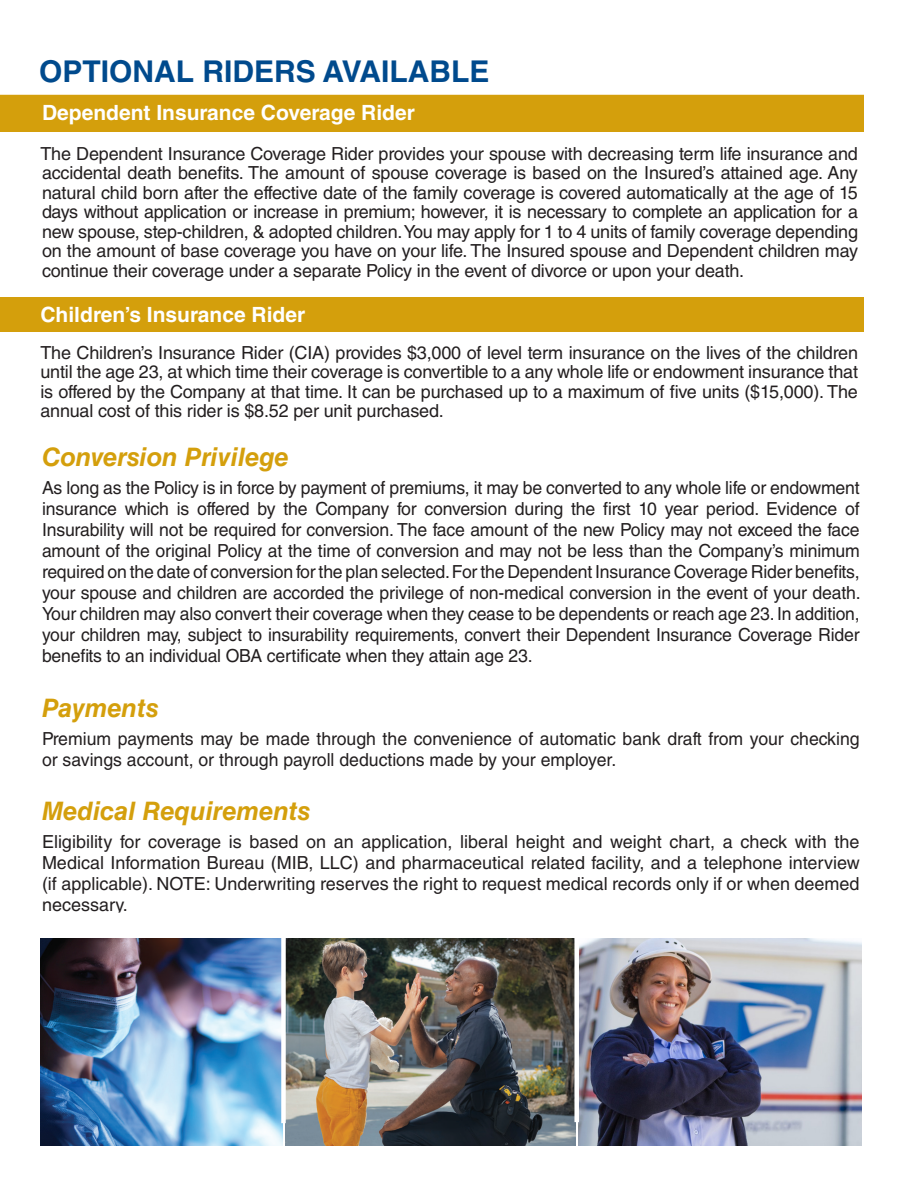
<style>
.page{position:relative;width:918px;height:1188px;background:#fff}
.page>*{position:absolute;margin:0;border:0;box-sizing:border-box;transform-origin:0 0}
.t1{font:700 30px "Helvetica LT Std";color:#004a8d}
.t2{font:italic 700 25.5px "Helvetica LT Std";color:#d49f0c}
.t3{font:700 21px "Helvetica LT Std";color:#fff}
.t4{font:18px/21px "Helvetica LT Std";letter-spacing:-.01em;color:#231f20;text-align:justify}
</style>
<div class="page">
<div style="left:0;top:96px;width:864px;height:36px;background:#d49f0c"></div>
<hr style="left:0;top:95px;width:864px;height:1px;background:#d49f0c">
<div style="left:0;top:298px;width:864px;height:34px;background:#d49f0c"></div>
<img style="left:579px;top:938px;width:283px;height:207px">
<img style="left:285px;top:938px;width:290px;height:207px">
<img style="left:40px;top:938px;width:242px;height:207px">
<div style="left:281px;top:911px;width:5px;height:212px;background:#fff"></div>
<div style="left:574px;top:911px;width:5px;height:211px;background:#fff"></div>
<p class="t1" style="left:39px;top:53px;width:452px">OPTIONAL RIDERS AVAILABLE</p>
<p class="t3" style="left:42px;top:99px;width:374px">Dependent Insurance Coverage Rider</p>
<p class="t4" style="left:40px;top:144px;width:819px;line-height:19.5px">The Dependent Insurance Coverage Rider provides your spouse with decreasing term life insurance and accidental death benefits. The amount of spouse coverage is based on the Insured’s attained age. Any natural child born after the effective date of the family coverage is covered automatically at the age of 15 days without application or increase in premium; however, it is necessary to complete an application for a new spouse, step-children, &amp; adopted children. You may apply for 1 to 4 units of family coverage depending on the amount of base coverage you have on your life. The Insured spouse and Dependent children may continue their coverage under a separate Policy in the event of divorce or upon your death.</p>
<p class="t3" style="left:40px;top:302px;width:266px">Children’s Insurance Rider</p>
<p class="t4" style="left:40px;top:343px;width:819px;line-height:19.5px">The Children’s Insurance Rider (CIA) provides $3,000 of level term insurance on the lives of the children until the age 23, at which time their coverage is convertible to a any whole life or endowment insurance that is offered by the Company at that time. It can be purchased up to a maximum of five units ($15,000). The annual cost of this rider is $8.52 per unit purchased.</p>
<p class="t2" style="left:42px;top:442px;width:248px">Conversion Privilege</p>
<p class="t4" style="left:42px;top:477px;width:820px">As long as the Policy is in force by payment of premiums, it may be converted to any whole life or endowment insurance which is offered by the Company for conversion during the first 10 year period. Evidence of Insurability will not be required for conversion. The face amount of the new Policy may not exceed the face amount of the original Policy at the time of conversion and may not be less than the Company’s minimum required on the date of conversion for the plan selected. For the Dependent Insurance Coverage Rider benefits, your spouse and children are accorded the privilege of non-medical conversion in the event of your death.<br>Your children may also convert their coverage when they cease to be dependents or reach age 23. In addition, your children may, subject to insurability requirements, convert their Dependent Insurance Coverage Rider benefits to an individual OBA certificate when they attain age 23.</p>
<p class="t2" style="left:42px;top:692px;width:118px">Payments</p>
<p class="t4" style="left:42px;top:728px;width:819px">Premium payments may be made through the convenience of automatic bank draft from your checking or savings account, or through payroll deductions made by your employer.</p>
<p class="t2" style="left:42px;top:796px;width:270px">Medical Requirements</p>
<p class="t4" style="left:42px;top:831px;width:819px">Eligibility for coverage is based on an application, liberal height and weight chart, a check with the Medical Information Bureau (MIB, LLC) and pharmaceutical related facility, and a telephone interview (if applicable). NOTE: Underwriting reserves the right to request medical records only if or when deemed necessary.</p>
</div>
